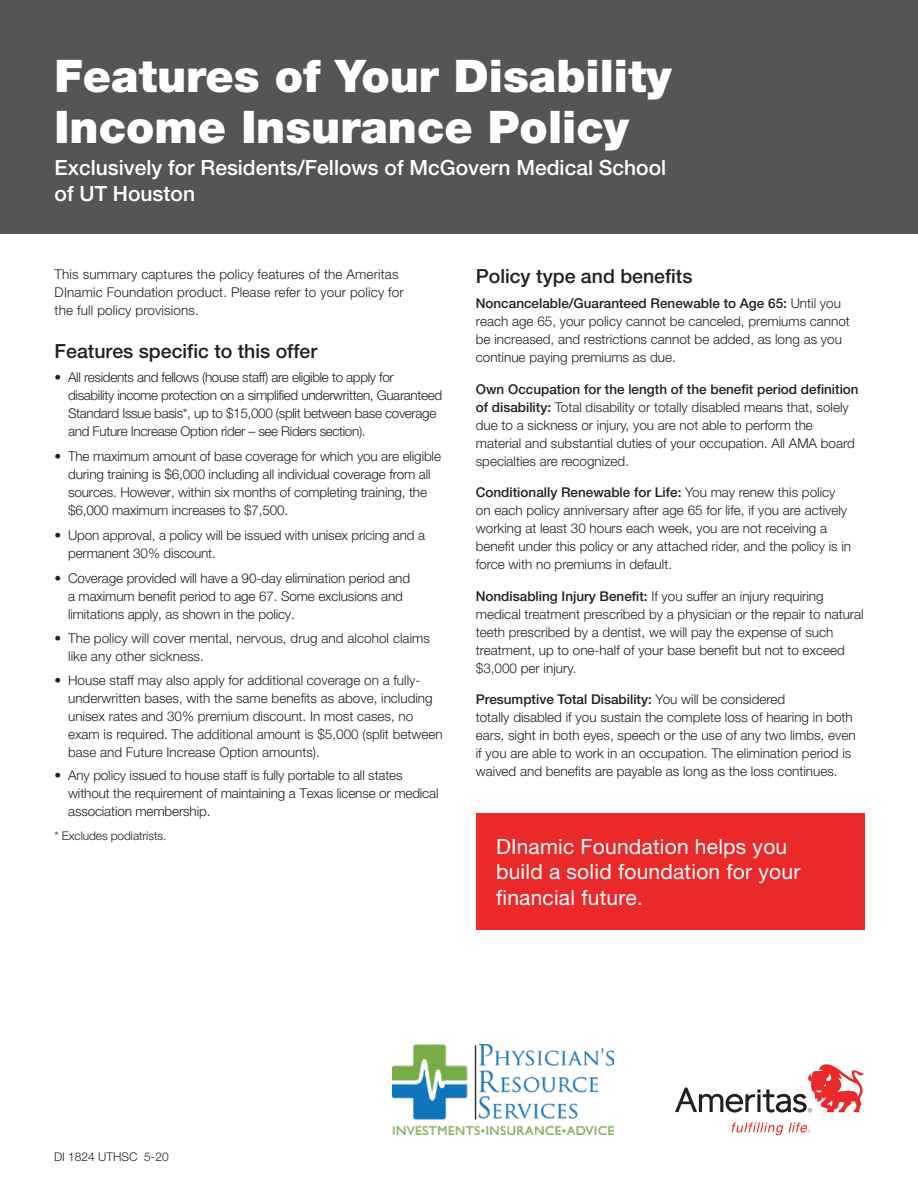
<style>
.page{position:relative;width:918px;height:1188px;background:#fff}
.page>*{position:absolute;margin:0;border:0;box-sizing:border-box;transform-origin:0 0}
.t1{font:900 45px/51px "Helvetica Neue LT Std";color:#fff}
.subhead{font:21px/25.5px "Helvetica Neue LT Std";letter-spacing:.01em;color:#fff}
.second_title{font:500 21px/25.5px "Helvetica Neue LT Std";color:#fff}
.subhead-2{font:500 19.5px "Helvetica Neue LT Std";color:#231f20}
.body{font:300 13.5px/18px "Helvetica Neue LT Std";color:#231f20}
.List_style_1-_bullet{font:300 13.5px/18px "Helvetica Neue LT Std";letter-spacing:-.01em;color:#231f20}
.first_paragraph{font:300 13.5px/18px "Helvetica Neue LT Std";color:#231f20}
.List_style_1-_bullet-2{font:300 12px "Helvetica Neue LT Std";letter-spacing:-.01em;color:#231f20}
.body-2{font:300 12px "Helvetica Neue LT Std";color:#231f20}
.s1{font-weight:500}
</style>
<div class="page">
<div style="left:0;top:0;width:918px;height:233px;background:#545557"></div>
<svg style="left:732px;top:1122px;width:78px;height:13px"></svg>
<svg style="left:675px;top:1064px;width:189px;height:49px"></svg>
<img style="left:393px;top:1044px;width:220px;height:91px">
<div style="left:476px;top:813px;width:389px;height:117px;background:#e9292a"></div>
<p class="t1" style="left:55px;top:50px;width:618px">Features of Your Disability<br>Income Insurance Policy</p>
<p class="second_title" style="left:55px;top:155px;width:613px">Exclusively for Residents/Fellows of McGovern Medical School of UT Houston</p>
<p class="body" style="left:55px;top:265px;width:351px">This summary captures the policy features of the Ameritas<br>DInamic Foundation product. Please refer to your policy for the full policy provisions.</p>
<p class="subhead-2" style="left:55px;top:339px;width:264px">Features specific to this offer</p>
<p class="List_style_1-_bullet" style="left:68px;top:368px;width:376px;text-indent:-14px">• All residents and fellows (house staff) are eligible to apply for disability income protection on a simplified underwritten, Guaranteed Standard Issue basis*, up to $15,000 (split between base coverage and Future Increase Option rider – see Riders section).</p>
<p class="List_style_1-_bullet" style="left:68px;top:447px;width:374px;text-indent:-14px">• The maximum amount of base coverage for which you are eligible during training is $6,000 including all individual coverage from all sources. However, within six months of completing training, the $6,000 maximum increases to $7,500.</p>
<p class="List_style_1-_bullet" style="left:68px;top:526px;width:359px;text-indent:-14px">• Upon approval, a policy will be issued with unisex pricing and a permanent 30% discount.</p>
<p class="List_style_1-_bullet" style="left:68px;top:569px;width:344px;text-indent:-14px">• Coverage provided will have a 90-day elimination period and a maximum benefit period to age 67. Some exclusions and limitations apply, as shown in the policy.</p>
<p class="List_style_1-_bullet" style="left:68px;top:629px;width:363px;text-indent:-14px">• The policy will cover mental, nervous, drug and alcohol claims like any other sickness.</p>
<p class="List_style_1-_bullet" style="left:68px;top:671px;width:376px;text-indent:-14px">• House staff may also apply for additional coverage on a fully&shy;underwritten bases, with the same benefits as above, including unisex rates and 30% premium discount. In most cases, no exam is required. The additional amount is $5,000 (split between base and Future Increase Option amounts).</p>
<p class="List_style_1-_bullet" style="left:68px;top:766px;width:372px;text-indent:-14px">• Any policy issued to house staff is fully portable to all states without the requirement of maintaining a Texas license or medical association membership.</p>
<p class="List_style_1-_bullet-2" style="left:55px;top:828px;width:113px">* Excludes podiatrists.</p>
<p class="subhead-2" style="left:476px;top:265px;width:218px">Policy type and benefits</p>
<p class="first_paragraph" style="left:476px;top:294px;width:376px"><span class="s1">Noncancelable/Guaranteed Renewable to Age 65:</span> Until you reach age 65, your policy cannot be canceled, premiums cannot be increased, and restrictions cannot be added, as long as you continue paying premiums as due.</p>
<p class="body" style="left:476px;top:379px;width:384px"><span class="s1">Own Occupation for the length of the benefit period definition of disability:</span> Total disability or totally disabled means that, solely due to a sickness or injury, you are not able to perform the material and substantial duties of your occupation. All AMA board specialties are recognized.</p>
<p class="body" style="left:476px;top:483px;width:377px"><span class="s1">Conditionally Renewable for Life:</span> You may renew this policy on each policy anniversary after age 65 for life, if you are actively working at least 30 hours each week, you are not receiving a benefit under this policy or any attached rider, and the policy is in force with no premiums in default.</p>
<p class="body" style="left:476px;top:586px;width:389px"><span class="s1">Nondisabling Injury Benefit:</span> If you suffer an injury requiring medical treatment prescribed by a physician or the repair to natural teeth prescribed by a dentist, we will pay the expense of such treatment, up to one-half of your base benefit but not to exceed $3,000 per injury.</p>
<p class="body" style="left:476px;top:690px;width:381px"><span class="s1">Presumptive Total Disability:</span> You will be considered<br>totally disabled if you sustain the complete loss of hearing in both ears, sight in both eyes, speech or the use of any two limbs, even if you are able to work in an occupation. The elimination period is waived and benefits are payable as long as the loss continues.</p>
<p class="subhead" style="left:496px;top:833px;width:306px">DInamic Foundation helps you build a solid foundation for your financial future.</p>
<p class="body-2" style="left:54px;top:1149px;width:116px">DI 1824 UTHSC 5-20</p>
</div>
